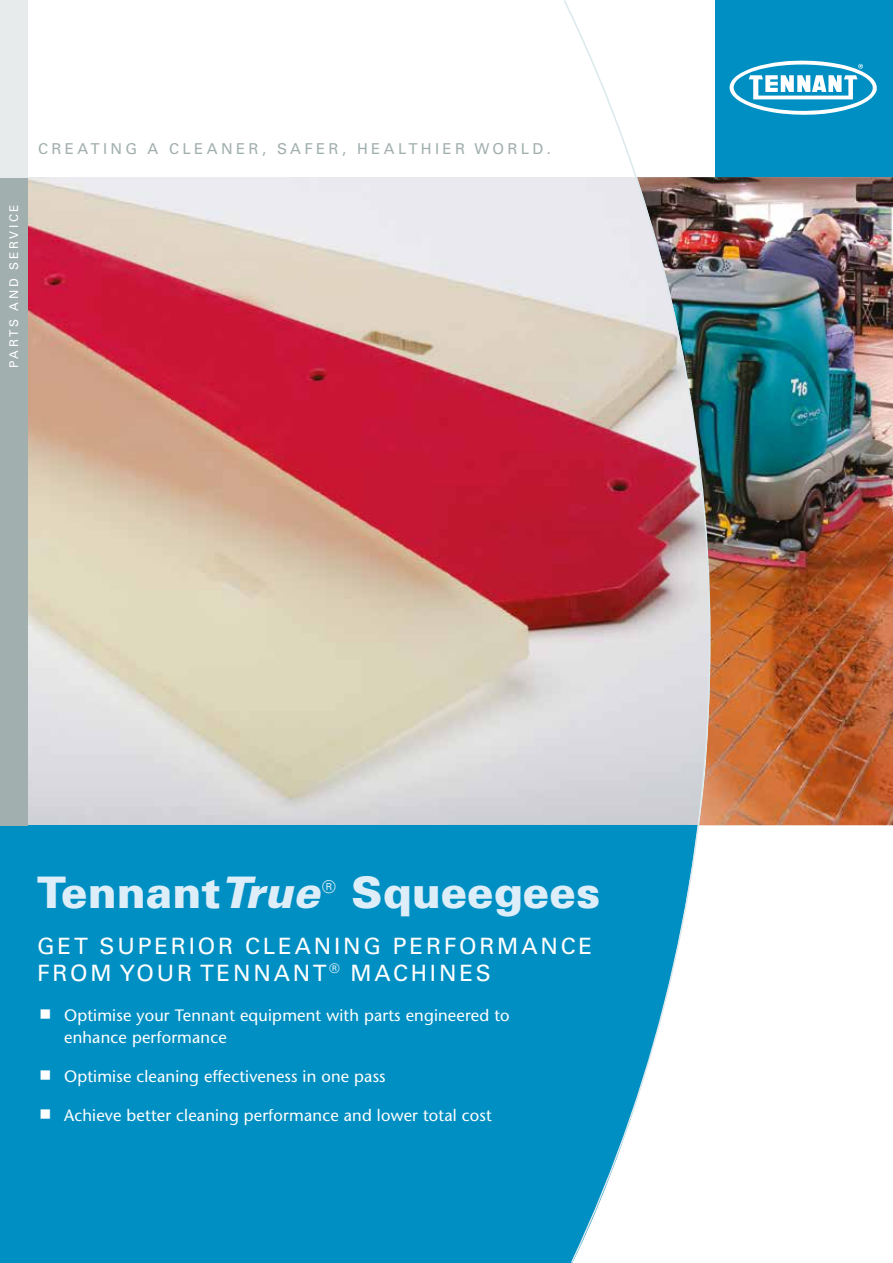
<style>
.page{position:relative;width:893px;height:1263px;background:#fff}
.page>*{position:absolute;margin:0;border:0;box-sizing:border-box;transform-origin:0 0}
.t1{font:900 43.5px "Univers";color:#ddeef8}
.t2{font:22.5px/27px "Univers";letter-spacing:.125em;color:#fff}
.t3{font:17.55px "Univers";color:#ddeef8}
.t4{font:500 16.5px/22.5px "Stone Sans Std";letter-spacing:.01em;color:#fff}
.t5{font:15px "Univers";letter-spacing:.225em;color:#a1afae}
.t6{font:12px "Univers";letter-spacing:.225em;color:#fff}
.s1{font-family:"Univers LT Std";font-style:italic}
</style>
<div class="page">
<img style="left:27px;top:177px;width:535px;height:648px">
<div style="left:0;top:825px;width:893px;height:438px;background:#008fc3"></div>
<div style="left:711px;top:825px;width:182px;height:438px;background:#fff"></div>
<svg style="left:716px;top:0;width:177px;height:177px"></svg>
<img style="left:711px;top:177px;width:182px;height:648px">
<div style="left:0;top:177px;width:27px;height:648px;background:#a1afae"></div>
<div style="left:0;top:0;width:27px;height:177px;background:#e7ebeb"></div>
<svg style="left:562px;top:0;width:149px;height:1263px"></svg>
<p class="t6" style="left:7px;top:368px;width:165px;rotate:-90deg">PARTS AND SERVICE</p>
<p class="t5" style="left:38px;top:139px;width:514px">CREATING A CLEANER, SAFER, HEALTHIER WORLD.</p>
<h1 class="t1" style="left:37px;top:865px;width:284px">Tennant<span class="s1">True</span></h1>
<p class="t3" style="left:322px;top:877px;width:15px">®</p>
<h1 class="t1" style="left:351px;top:865px;width:250px">Squeegees</h1>
<h2 class="t2" style="left:37px;top:932px;width:557px">GET SUPERIOR CLEANING PERFORMANCE<br>FROM YOUR TENNANT<sup>®</sup> MACHINES</h2>
<p class="t4" style="left:64px;top:1004px;width:447px">Optimise your Tennant equipment with parts engineered to enhance performance</p>
<p class="t4" style="left:64px;top:1065px;width:323px">Optimise cleaning effectiveness in one pass</p>
<p class="t4" style="left:64px;top:1104px;width:429px">Achieve better cleaning performance and lower total cost</p>
</div>
